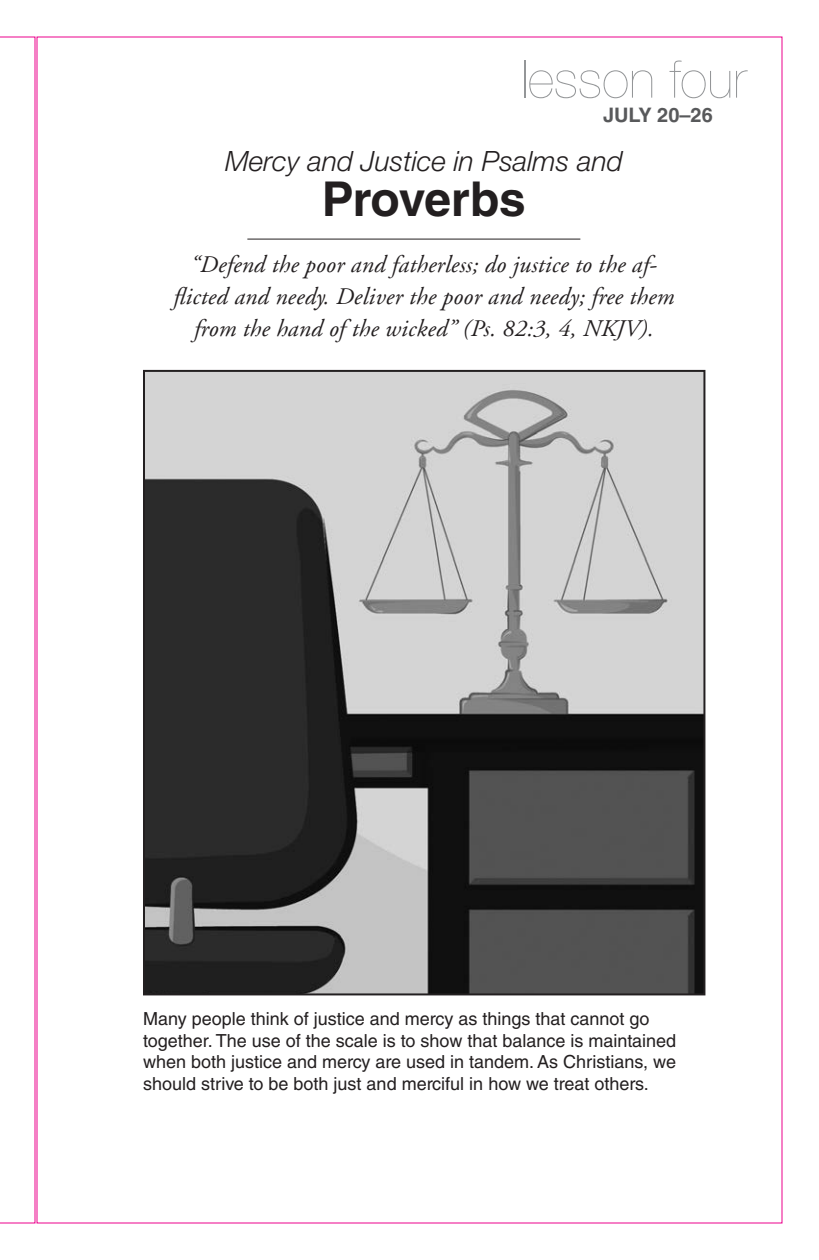
<style>
.page{position:relative;width:819px;height:1260px;background:#fff}
.page>*{position:absolute;margin:0;border:0;box-sizing:border-box;transform-origin:0 0}
._01_Week_Day{font:200 52px "Helvetica Neue LT Std";color:#949698}
._00_Week_Title_Bold{font:700 48px "Helvetica LT Std";letter-spacing:-.02em;color:#231f20}
._00_Week_Title_Light{font:italic 300 28px "Helvetica Neue LT Std";color:#231f20}
._00_weekly_verse{font:italic 24px/32px "Adobe Garamond";letter-spacing:.01em;color:#231f20;text-align:center}
._02_Lesson_Date{font:700 20px "Helvetica LT Std";color:#58595b}
.CaptionUnderImage{font:18px/21.6px "Helvetica LT Std";color:#231f20}
</style>
<div class="page">
<svg style="left:0;top:36px;width:36px;height:1188px"></svg>
<img style="left:146px;top:373px;width:556px;height:619px">
<div style="left:143px;top:370px;width:562px;height:625px;border:2px solid #231f20"></div>
<hr style="left:247px;top:239px;width:333px;height:1px;background:#231f20">
<p class="_01_Week_Day" style="left:521px;top:49px;width:227px">lesson four</p>
<p class="_02_Lesson_Date" style="left:603px;top:103px;width:111px">JULY 20–26</p>
<p class="_00_Week_Title_Light" style="left:225px;top:144px;width:399px">Mercy and Justice in Psalms and</p>
<p class="_00_Week_Title_Bold" style="left:322px;top:170px;width:206px">Proverbs</p>
<p class="_00_weekly_verse" style="left:174px;top:250px;width:502px">“Defend the poor and fatherless; do justice to the af&shy;flicted and needy. Deliver the poor and needy; free them from the hand of the wicked” (Ps. 82:3, 4, NKJV).</p>
<p class="CaptionUnderImage" style="left:143px;top:1008px;width:535px">Many people think of justice and mercy as things that cannot go together. The use of the scale is to show that balance is maintained when both justice and mercy are used in tandem. As Christians, we should strive to be both just and merciful in how we treat others.</p>
</div>
